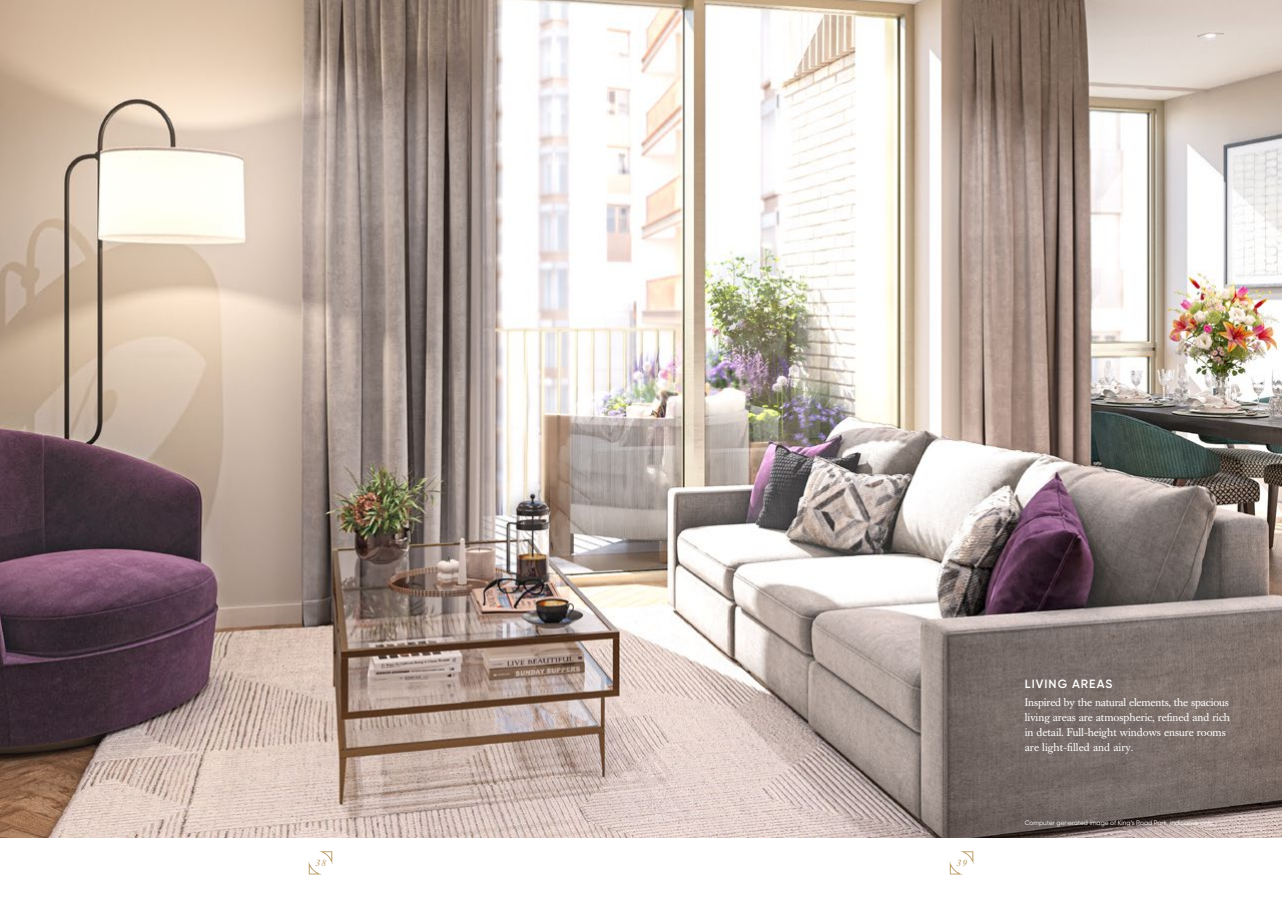
<style>
.page{position:relative;width:1282px;height:908px;background:#fff}
.page>*{position:absolute;margin:0;border:0;box-sizing:border-box;transform-origin:0 0}
.Serif_Sub_Header{font:600 12px "Gilroy";letter-spacing:.085em;color:#fff}
.Serif_Body{font:11px/15px "Caslon Book BE";color:#fff}
.t1{font:italic 9px "Caslon Book BE";color:#bea06a}
.t2{font:6.5px "Gilroy";color:#fff}
</style>
<div class="page">
<img style="left:0;top:0;width:1281px;height:836px">
<svg style="left:949px;top:851px;width:24px;height:23px"></svg>
<svg style="left:309px;top:851px;width:23px;height:23px"></svg>
<p class="t1" style="left:315px;top:857px;width:12px">38</p>
<p class="t1" style="left:956px;top:857px;width:12px">39</p>
<p class="Serif_Sub_Header" style="left:1024px;top:676px;width:89px">LIVING AREAS</p>
<p class="Serif_Body" style="left:1024px;top:694px;width:207px">Inspired by the natural elements, the spacious living areas are atmospheric, refined and rich in detail. Full-height windows ensure rooms are light-filled and airy.</p>
<p class="t2" style="left:1024px;top:818px;width:190px">Computer generated image of King’s Road Park, indicative only.</p>
</div>
